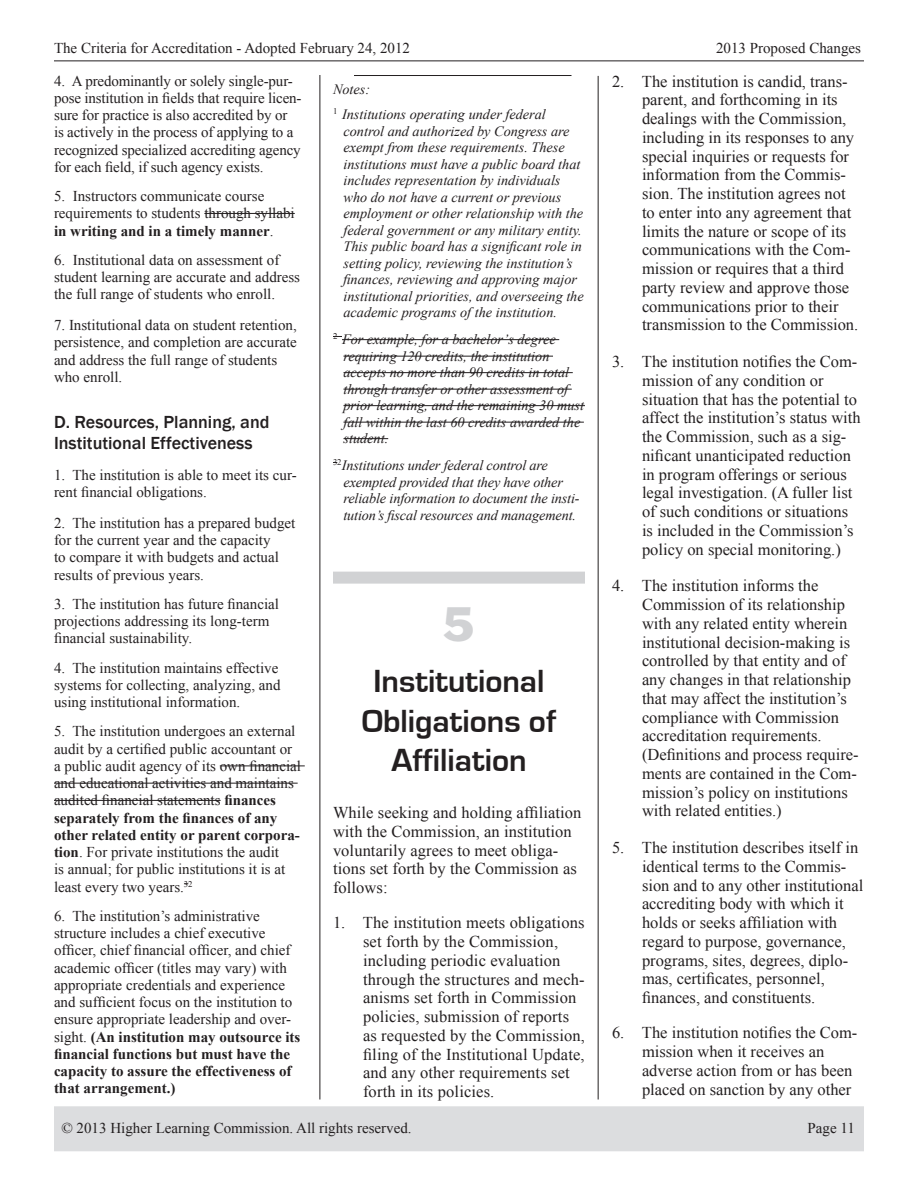
<style>
.page{position:relative;width:918px;height:1188px;background:#fff}
.page>*{position:absolute;margin:0;border:0;box-sizing:border-box;transform-origin:0 0}
.Section_heads{font:45px "Franklin Gothic";color:#d1d2d4}
.t1{font:700 33px/39.6px "Eurostile";color:#231f20;text-align:center}
.Min_Exp_Header{font:500 18px/21.6px "Franklin Gothic";color:#231f20}
.Obligations_bullets{font:16.5px/18.8px "Times New Roman";color:#231f20}
.Intro_text{font:16.5px/18.8px "Times New Roman";letter-spacing:.005em;color:#231f20}
.Min_Expectations{font:15px/17.2px "Times New Roman";color:#231f20}
.Min_Exp_Note{font:italic 14.25px/16.5px "Times New Roman";color:#231f20}
.Min_Exp_Note_with_ru{font:italic 14.25px "Times New Roman";color:#231f20}
.s1{font-weight:700}
</style>
<div class="page">
<hr style="left:320px;top:75px;width:1px;height:1025px;background:#231f20">
<hr style="left:598px;top:76px;width:1px;height:1024px;background:#231f20">
<div style="left:54px;top:1106px;width:810px;height:45px;background:#dcdddf"></div>
<hr style="left:54px;top:61px;width:810px;height:1px;background:#231f20">
<hr style="left:204px;top:213px;width:91px;height:1px;background:#231f20">
<hr style="left:220px;top:766px;width:85px;height:1px;background:#231f20">
<hr style="left:54px;top:783px;width:244px;height:1px;background:#231f20">
<hr style="left:54px;top:800px;width:167px;height:1px;background:#231f20">
<div style="left:333px;top:572px;width:252px;height:12px;background:#d1d2d4"></div>
<hr style="left:354px;top:75px;width:218px;height:1px;background:#231f20">
<hr style="left:342px;top:339px;width:217px;height:1px;background:#231f20">
<hr style="left:344px;top:356px;width:209px;height:1px;background:#231f20">
<hr style="left:344px;top:372px;width:229px;height:1px;background:#231f20">
<hr style="left:344px;top:389px;width:228px;height:1px;background:#231f20">
<hr style="left:344px;top:405px;width:241px;height:1px;background:#231f20">
<hr style="left:344px;top:422px;width:240px;height:1px;background:#231f20">
<hr style="left:344px;top:438px;width:44px;height:1px;background:#231f20">
<p class="Min_Expectations" style="left:54px;top:39px;width:358px">The Criteria for Accreditation - Adopted February 24, 2012</p>
<p class="Min_Expectations" style="left:716px;top:39px;width:146px">2013 Proposed Changes</p>
<p class="Min_Expectations" style="left:54px;top:72px;width:249px">4. A predominantly or solely single-pur&shy;pose institution in fields that require licen&shy;sure for practice is also accredited by or<br>is actively in the process of applying to a recognized specialized accrediting agency for each field, if such agency exists.</p>
<p class="Min_Expectations" style="left:54px;top:187px;width:242px">5. Instructors communicate course requirements to students through syllabi <span class="s1">in writing and in a timely manner</span>.</p>
<p class="Min_Expectations" style="left:54px;top:251px;width:248px">6. Institutional data on assessment of student learning are accurate and address the full range of students who enroll.</p>
<p class="Min_Expectations" style="left:54px;top:316px;width:244px">7. Institutional data on student retention, persistence, and completion are accurate and address the full range of students who enroll.</p>
<p class="Min_Exp_Header" style="left:54px;top:411px;width:217px">D. Resources, Planning, and<br>Institutional Effectiveness</p>
<p class="Min_Expectations" style="left:54px;top:466px;width:244px">1. The institution is able to meet its cur&shy;rent financial obligations.</p>
<p class="Min_Expectations" style="left:54px;top:514px;width:243px">2. The institution has a prepared budget for the current year and the capacity<br>to compare it with budgets and actual results of previous years.</p>
<p class="Min_Expectations" style="left:54px;top:595px;width:227px">3. The institution has future financial projections addressing its long-term financial sustainability.</p>
<p class="Min_Expectations" style="left:54px;top:659px;width:228px">4. The institution maintains effective systems for collecting, analyzing, and using institutional information.</p>
<p class="Min_Expectations" style="left:54px;top:723px;width:249px">5. The institution undergoes an external audit by a certified public accountant or a public audit agency of its own financial and educational activities and maintains audited financial statements <span class="s1">finances separately from the finances of any other related entity or parent corpora&shy;tion</span>. For private institutions the audit<br>is annual; for public institutions it is at least every two years.<sup>32</sup></p>
<p class="Min_Expectations" style="left:54px;top:907px;width:248px">6. The institution’s administrative structure includes a chief executive officer, chief financial officer, and chief academic officer (titles may vary) with appropriate credentials and experience and sufficient focus on the institution to ensure appropriate leadership and over&shy;sight. <span class="s1">(An institution may outsource its financial functions but must have the capacity to assure the effectiveness of that arrangement.)</span></p>
<p class="Obligations_bullets" style="left:642px;top:72px;width:218px;text-indent:-30px">2. The institution is candid, trans&shy;parent, and forthcoming in its dealings with the Commission, including in its responses to any special inquiries or requests for information from the Commis&shy;sion. The institution agrees not to enter into any agreement that limits the nature or scope of its communications with the Com&shy;mission or requires that a third party review and approve those communications prior to their transmission to the Commission.</p>
<p class="Obligations_bullets" style="left:642px;top:352px;width:220px;text-indent:-30px">3. The institution notifies the Com&shy;mission of any condition or situation that has the potential to affect the institution’s status with the Commission, such as a sig&shy;nificant unanticipated reduction in program offerings or serious legal investigation. (A fuller list of such conditions or situations is included in the Commission’s policy on special monitoring.)</p>
<p class="Obligations_bullets" style="left:642px;top:576px;width:218px;text-indent:-30px">4. The institution informs the<br>Commission of its relationship with any related entity wherein institutional decision-making is controlled by that entity and of any changes in that relationship that may affect the institution’s compliance with Commission accreditation requirements. (Definitions and process require&shy;ments are contained in the Com&shy;mission’s policy on institutions with related entities.)</p>
<p class="Obligations_bullets" style="left:642px;top:838px;width:223px;text-indent:-30px">5. The institution describes itself in identical terms to the Commis&shy;sion and to any other institutional accrediting body with which it holds or seeks affiliation with regard to purpose, governance, programs, sites, degrees, diplo&shy;mas, certificates, personnel, finances, and constituents.</p>
<p class="Obligations_bullets" style="left:642px;top:1023px;width:217px;text-indent:-30px">6. The institution notifies the Com&shy;mission when it receives an adverse action from or has been placed on sanction by any other</p>
<p class="Min_Exp_Note_with_ru" style="left:333px;top:79px;width:39px">Notes:</p>
<p class="Min_Exp_Note" style="left:344px;top:106px;width:242px;text-indent:-10px"><sup>1</sup> Institutions operating under federal control and authorized by Congress are exempt from these requirements. These institutions must have a public board that includes representation by individuals who do not have a current or previous employment or other relationship with the federal government or any military entity.<br>This public board has a significant role in setting policy, reviewing the institution’s finances, reviewing and approving major institutional priorities, and overseeing the academic programs of the institution.</p>
<p class="Min_Exp_Note" style="left:344px;top:331px;width:242px;text-indent:-10px"><sup>2</sup> For example, for a bachelor’s degree requiring 120 credits, the institution accepts no more than 90 credits in total through transfer or other assessment of prior learning, and the remaining 30 must fall within the last 60 credits awarded the student.</p>
<p class="Min_Exp_Note" style="left:344px;top:457px;width:238px;text-indent:-10px"><sup>32</sup>Institutions under federal control are exempted provided that they have other reliable information to document the insti&shy;tution’s fiscal resources and management.</p>
<p class="Section_heads" style="left:443px;top:595px;width:34px">5</p>
<p class="t1" style="left:362px;top:662px;width:196px">Institutional<br>Obligations of<br>Affiliation</p>
<p class="Intro_text" style="left:333px;top:803px;width:250px">While seeking and holding affiliation with the Commission, an institution voluntarily agrees to meet obliga&shy;tions set forth by the Commission as follows:</p>
<p class="Obligations_bullets" style="left:363px;top:913px;width:224px;text-indent:-30px">1. The institution meets obligations set forth by the Commission, including periodic evaluation through the structures and mech&shy;anisms set forth in Commission policies, submission of reports as requested by the Commission, filing of the Institutional Update, and any other requirements set forth in its policies.</p>
<p class="Min_Expectations" style="left:62px;top:1119px;width:352px">© 2013 Higher Learning Commission. All rights reserved.</p>
<p class="Min_Expectations" style="left:808px;top:1119px;width:49px">Page 11</p>
</div>
